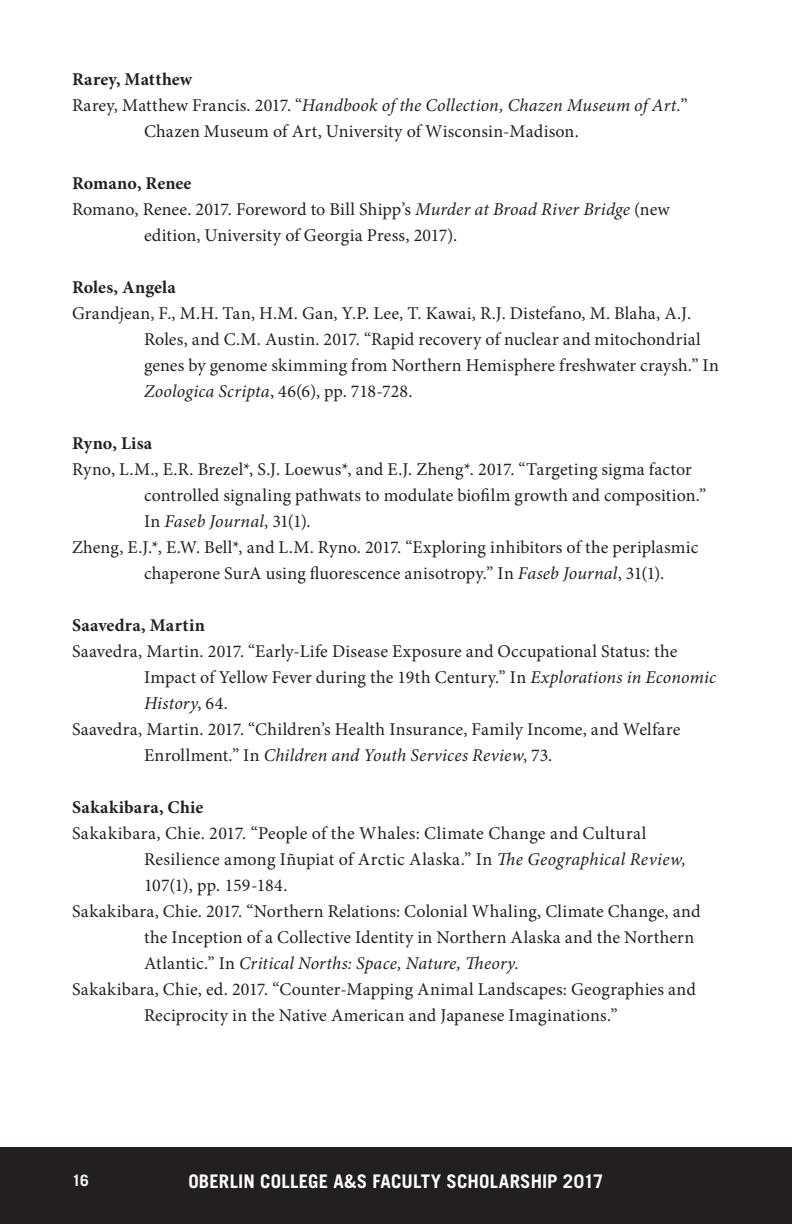
<style>
.page{position:relative;width:792px;height:1224px;background:#fff}
.page>*{position:absolute;margin:0;border:0;box-sizing:border-box;transform-origin:0 0}
.t1{font:700 18.8px "Trade Gothic LT Std";letter-spacing:.01em;color:#fff}
.indent{font:18px/26px "Minion Pro";letter-spacing:.01em;color:#231f20}
.indent-2{font:700 18px "Minion Pro";letter-spacing:.015em;color:#231f20}
.t2{font:700 15.6px "Trade Gothic LT Std";color:#fff}
.s1{font-style:italic}
</style>
<div class="page">
<div style="left:0;top:1147px;width:792px;height:77px;background:#231f20"></div>
<p class="indent-2" style="left:72px;top:67px;width:122px">Rarey, Matthew</p>
<p class="indent" style="left:144px;top:92px;width:545px;text-indent:-72px">Rarey, Matthew Francis. 2017. “<span class="s1">Handbook of the Collection, Chazen Museum of Art.</span>”<br>Chazen Museum of Art, University of Wisconsin-Madison.</p>
<p class="indent-2" style="left:72px;top:171px;width:121px">Romano, Renee</p>
<p class="indent" style="left:144px;top:196px;width:527px;text-indent:-72px">Romano, Renee. 2017. Foreword to Bill Shipp’s <span class="s1">Murder at Broad River Bridge</span> (new edition, University of Georgia Press, 2017).</p>
<p class="indent-2" style="left:72px;top:275px;width:105px">Roles, Angela</p>
<p class="indent" style="left:144px;top:300px;width:576px;text-indent:-72px">Grandjean, F., M.H. Tan, H.M. Gan, Y.P. Lee, T. Kawai, R.J. Distefano, M. Blaha, A.J.<br>Roles, and C.M. Austin. 2017. “Rapid recovery of nuclear and mitochondrial genes by genome skimming from Northern Hemisphere freshwater craysh.” In <span class="s1">Zoologica Scripta</span>, 46(6), pp. 718-728.</p>
<p class="indent-2" style="left:72px;top:431px;width:82px">Ryno, Lisa</p>
<p class="indent" style="left:144px;top:456px;width:564px;text-indent:-72px">Ryno, L.M., E.R. Brezel*, S.J. Loewus*, and E.J. Zheng*. 2017. “Targeting sigma factor controlled signaling pathwats to modulate biofilm growth and composition.”<br>In <span class="s1">Faseb Journal</span>, 31(1).</p>
<p class="indent" style="left:144px;top:534px;width:556px;text-indent:-72px">Zheng, E.J.*, E.W. Bell*, and L.M. Ryno. 2017. “Exploring inhibitors of the periplasmic chaperone SurA using fluorescence anisotropy.” In <span class="s1">Faseb Journal</span>, 31(1).</p>
<p class="indent-2" style="left:72px;top:613px;width:134px">Saavedra, Martin</p>
<p class="indent" style="left:144px;top:638px;width:573px;text-indent:-72px">Saavedra, Martin. 2017. “Early-Life Disease Exposure and Occupational Status: the<br>Impact of Yellow Fever during the 19th Century.” In <span class="s1">Explorations in Economic<br>History</span>, 64.</p>
<p class="indent" style="left:144px;top:716px;width:538px;text-indent:-72px">Saavedra, Martin. 2017. “Children’s Health Insurance, Family Income, and Welfare<br>Enrollment.” In <span class="s1">Children and Youth Services Review</span>, 73.</p>
<p class="indent-2" style="left:72px;top:795px;width:133px">Sakakibara, Chie</p>
<p class="indent" style="left:144px;top:820px;width:544px;text-indent:-72px">Sakakibara, Chie. 2017. “People of the Whales: Climate Change and Cultural<br>Resilience among Iñupiat of Arctic Alaska.” In <span class="s1">The Geographical Review,<br></span>107(1), pp. 159-184.</p>
<p class="indent" style="left:144px;top:898px;width:558px;text-indent:-72px">Sakakibara, Chie. 2017. “Northern Relations: Colonial Whaling, Climate Change, and the Inception of a Collective Identity in Northern Alaska and the Northern<br>Atlantic.” In <span class="s1">Critical Norths: Space, Nature, Theory</span>.</p>
<p class="indent" style="left:72px;top:976px;width:625px;text-align:center">Sakakibara, Chie, ed. 2017. “Counter-Mapping Animal Landscapes: Geographies and<br>Reciprocity in the Native American and Japanese Imaginations.”</p>
<p class="t2" style="left:72px;top:1171px;width:18px">16</p>
<p class="t1" style="left:188px;top:1170px;width:417px">OBERLIN COLLEGE A&amp;S FACULTY SCHOLARSHIP 2017</p>
</div>
